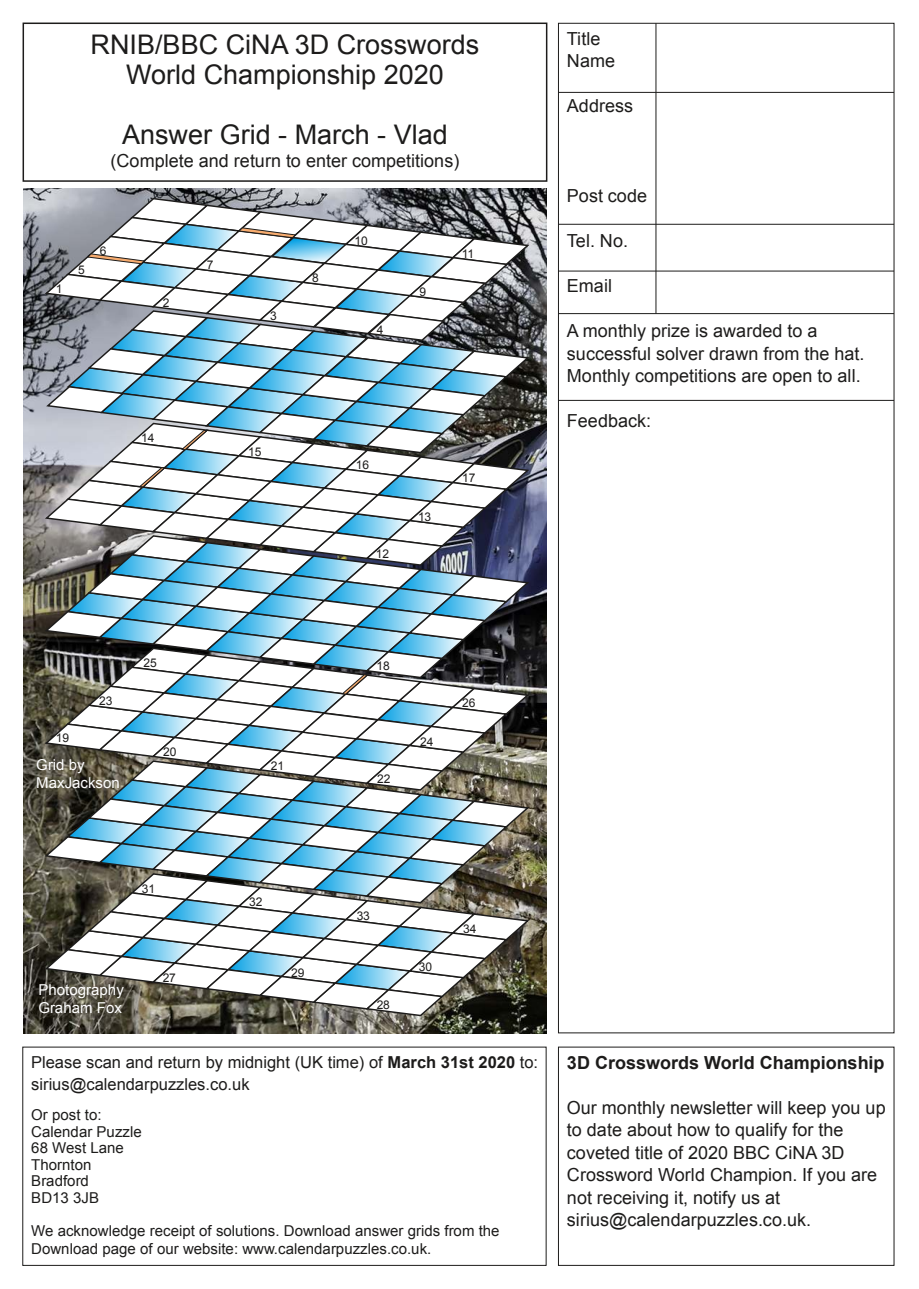
<style>
.page{position:relative;width:919px;height:1289px;background:#fff}
.page>*{position:absolute;margin:0;border:0;box-sizing:border-box;transform-origin:0 0}
.t1{font:27px/30px "Arial";color:#1d1c1b;text-align:center}
.t2{font:18px/22.5px "Arial";color:#1d1c1b}
.t3{font:700 18px "Arial";letter-spacing:-.005em;color:#1d1c1b}
.t4{font:16.5px/22.5px "Arial";color:#1d1c1b}
.t5{font:15px/16.5px "Arial";letter-spacing:.005em;color:#1d1c1b}
.t6{font:15px/18px "Arial";letter-spacing:.005em;color:#fff}
.t7{font:12px "Arial";letter-spacing:-.005em;color:#1d1c1b}
.s1{font-weight:700}
</style>
<div class="page">
<img style="left:23px;top:188px;width:523px;height:845px">
<img style="left:43px;top:197px;width:488px;height:820px">
<div style="left:23px;top:23px;width:524px;height:159px;border:2px solid #1d1c1b"></div>
<hr style="left:558px;top:313px;width:335px;height:1px;background:#1d1c1b">
<hr style="left:558px;top:92px;width:335px;height:1px;background:#1d1c1b">
<hr style="left:558px;top:224px;width:335px;height:1px;background:#1d1c1b">
<hr style="left:558px;top:271px;width:335px;height:1px;background:#1d1c1b">
<hr style="left:655px;top:23px;width:1px;height:291px;background:#1d1c1b">
<hr style="left:558px;top:400px;width:335px;height:1px;background:#1d1c1b">
<h1 class="t1" style="left:91px;top:30px;width:390px">RNIB/BBC CiNA 3D Crosswords<br>World Championship 2020</h1>
<h1 class="t1" style="left:122px;top:120px;width:327px">Answer Grid - March - Vlad</h1>
<p class="t2" style="left:111px;top:149px;width:350px">(Complete and return to enter competitions)</p>
<p class="t7" style="left:56px;top:281px;width:8px">1</p>
<p class="t7" style="left:78px;top:262px;width:8px">5</p>
<p class="t7" style="left:100px;top:243px;width:8px">6</p>
<p class="t7" style="left:163px;top:294px;width:8px">2</p>
<p class="t7" style="left:207px;top:257px;width:8px">7</p>
<p class="t7" style="left:270px;top:308px;width:8px">3</p>
<p class="t7" style="left:312px;top:270px;width:8px">8</p>
<p class="t7" style="left:354px;top:232px;width:15px">10</p>
<p class="t7" style="left:376px;top:321px;width:8px">4</p>
<p class="t7" style="left:419px;top:284px;width:8px">9</p>
<p class="t7" style="left:461px;top:246px;width:14px">11</p>
<p class="t7" style="left:141px;top:429px;width:15px">14</p>
<p class="t7" style="left:248px;top:443px;width:15px">15</p>
<p class="t7" style="left:356px;top:457px;width:15px">16</p>
<p class="t7" style="left:376px;top:546px;width:15px">12</p>
<p class="t7" style="left:418px;top:508px;width:15px">13</p>
<p class="t7" style="left:462px;top:470px;width:15px">17</p>
<p class="t2" style="left:567px;top:27px;width:50px">Title<br>Name</p>
<p class="t2" style="left:567px;top:95px;width:68px">Address</p>
<p class="t2" style="left:567px;top:185px;width:82px">Post code</p>
<p class="t2" style="left:567px;top:230px;width:63px">Tel. No.</p>
<p class="t2" style="left:567px;top:275px;width:47px">Email</p>
<p class="t2" style="left:567px;top:320px;width:299px">A monthly prize is awarded to a successful solver drawn from the hat.<br>Monthly competitions are open to all.</p>
<p class="t2" style="left:567px;top:410px;width:86px">Feedback:</p>
<p class="t7" style="left:143px;top:655px;width:15px">25</p>
<p class="t7" style="left:376px;top:658px;width:15px">18</p>
<p class="t7" style="left:99px;top:693px;width:15px">23</p>
<p class="t7" style="left:462px;top:695px;width:15px">26</p>
<p class="t7" style="left:56px;top:730px;width:15px">19</p>
<p class="t7" style="left:163px;top:744px;width:15px">20</p>
<p class="t7" style="left:420px;top:733px;width:15px">24</p>
<p class="t6" style="left:36px;top:755px;width:85px">Grid by<br>MaxJackson</p>
<p class="t7" style="left:271px;top:757px;width:15px">21</p>
<p class="t7" style="left:377px;top:771px;width:15px">22</p>
<p class="t7" style="left:142px;top:880px;width:15px">31</p>
<p class="t6" style="left:38px;top:981px;width:87px">Photography<br>Graham Fox</p>
<p class="t7" style="left:163px;top:970px;width:15px">27</p>
<p class="t7" style="left:249px;top:894px;width:15px">32</p>
<p class="t7" style="left:291px;top:965px;width:15px">29</p>
<p class="t7" style="left:356px;top:907px;width:15px">33</p>
<p class="t7" style="left:376px;top:997px;width:15px">28</p>
<p class="t7" style="left:419px;top:959px;width:15px">30</p>
<p class="t7" style="left:463px;top:921px;width:15px">34</p>
<p class="t4" style="left:31px;top:1050px;width:508px">Please scan and return by midnight (UK time) of <span class="s1">March 31st 2020</span> to: sirius@calendarpuzzles.co.uk</p>
<p class="t5" style="left:31px;top:1106px;width:112px">Or post to:<br>Calendar Puzzle<br>68 West Lane<br>Thornton<br>Bradford<br>BD13 3JB</p>
<p class="t5" style="left:31px;top:1221px;width:470px;line-height:18px">We acknowledge receipt of solutions. Download answer grids from the<br>Download page of our website: www.calendarpuzzles.co.uk.</p>
<p class="t3" style="left:567px;top:1050px;width:319px">3D Crosswords World Championship</p>
<p class="t2" style="left:567px;top:1096px;width:320px">Our monthly newsletter will keep you up to date about how to qualify for the coveted title of 2020 BBC CiNA 3D Crossword World Champion. If you are not receiving it, notify us at sirius@calendarpuzzles.co.uk.</p>
</div>
